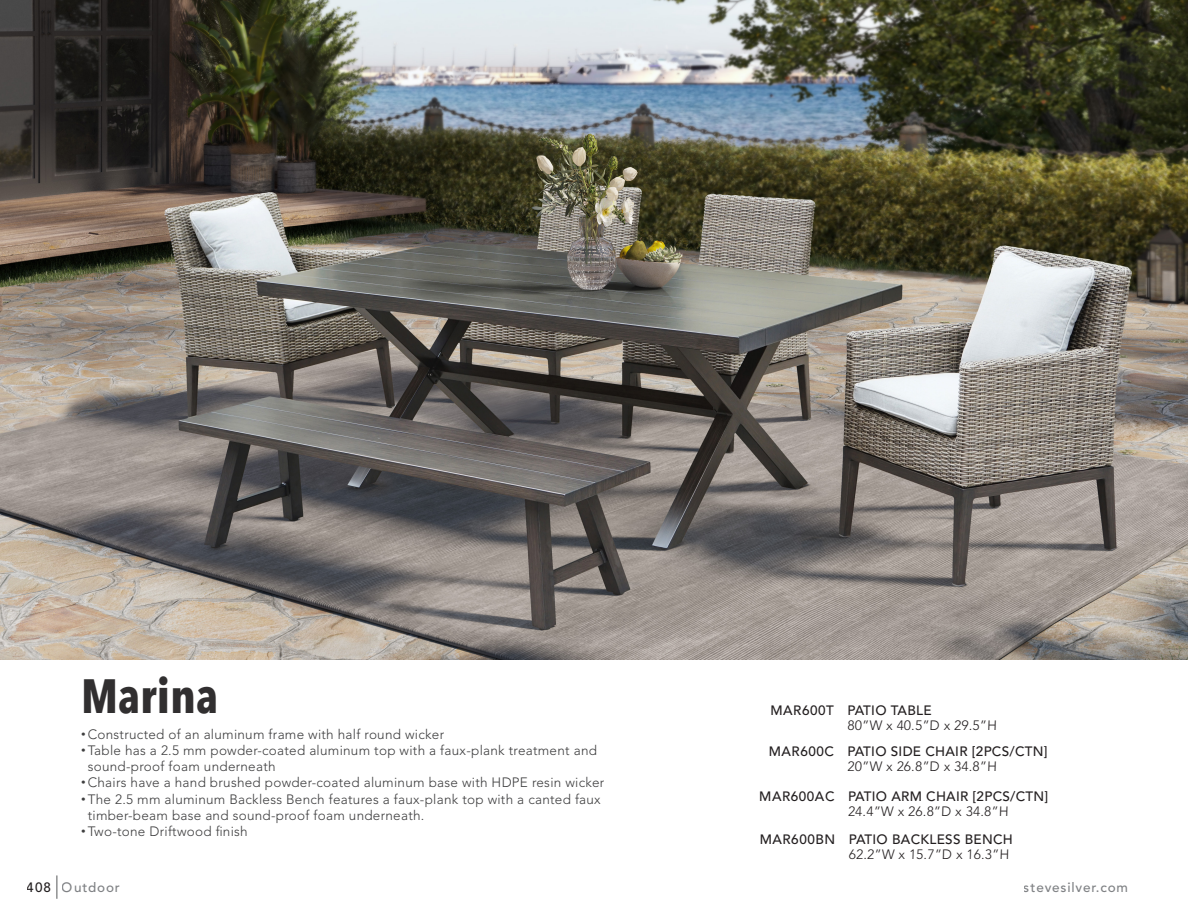
<style>
.page{position:relative;width:1188px;height:918px;background:#fff}
.page>*{position:absolute;margin:0;border:0;box-sizing:border-box;transform-origin:0 0}
.t1{font:700 48px "Avenir Next Condensed";color:#312f30}
.t2{font:300 13.5px/16.2px "Avenir LT Std";letter-spacing:.02em;color:#3e3e3f}
.t3{font:500 13.5px "Avenir LT Std";letter-spacing:.02em;color:#231f20}
.t4{font:300 13.5px "Avenir LT Std";color:#231f20}
.t5{font:500 13.5px "Avenir LT Std";letter-spacing:.06em;color:#808285}
.s1{font-family:"Adobe Caslon Pro";font-weight:400}
</style>
<div class="page">
<svg style="left:57px;top:875px;width:1px;height:24px"></svg>
<img style="left:0;top:0;width:1188px;height:659px">
<h1 class="t1" style="left:81px;top:665px;width:139px">Marina</h1>
<p class="t2" style="left:81px;top:726px;width:365px"><span class="s1">•</span> Constructed of an aluminum frame with half round wicker</p>
<p class="t2" style="left:88px;top:742px;width:511px;text-indent:-7px"><span class="s1">•</span> Table has a 2.5 mm powder-coated aluminum top with a faux-plank treatment and sound-proof foam underneath</p>
<p class="t2" style="left:81px;top:775px;width:525px"><span class="s1">•</span> Chairs have a hand brushed powder-coated aluminum base with HDPE resin wicker</p>
<p class="t2" style="left:88px;top:791px;width:515px;text-indent:-7px"><span class="s1">•</span> The 2.5 mm aluminum Backless Bench features a faux-plank top with a canted faux timber-beam base and sound-proof foam underneath.</p>
<p class="t2" style="left:81px;top:823px;width:168px"><span class="s1">•</span> Two-tone Driftwood finish</p>
<p class="t3" style="left:771px;top:702px;width:163px">MAR600T PATIO TABLE</p>
<p class="t4" style="left:848px;top:717px;width:151px">80”W x 40.5”D x 29.5”H</p>
<p class="t3" style="left:769px;top:743px;width:280px">MAR600C PATIO SIDE CHAIR [2PCS/CTN]</p>
<p class="t4" style="left:848px;top:758px;width:151px">20”W x 26.8”D x 34.8”H</p>
<p class="t3" style="left:759px;top:788px;width:291px">MAR600AC PATIO ARM CHAIR [2PCS/CTN]</p>
<p class="t4" style="left:848px;top:803px;width:163px">24.4”W x 26.8”D x 34.8”H</p>
<p class="t3" style="left:760px;top:831px;width:255px">MAR600BN PATIO BACKLESS BENCH</p>
<p class="t4" style="left:849px;top:846px;width:163px">62.2”W x 15.7”D x 16.3”H</p>
<p class="t3" style="left:27px;top:880px;width:26px">408</p>
<p class="t5" style="left:1024px;top:880px;width:106px">stevesilver.com</p>
<p class="t5" style="left:62px;top:880px;width:59px">Outdoor</p>
</div>
